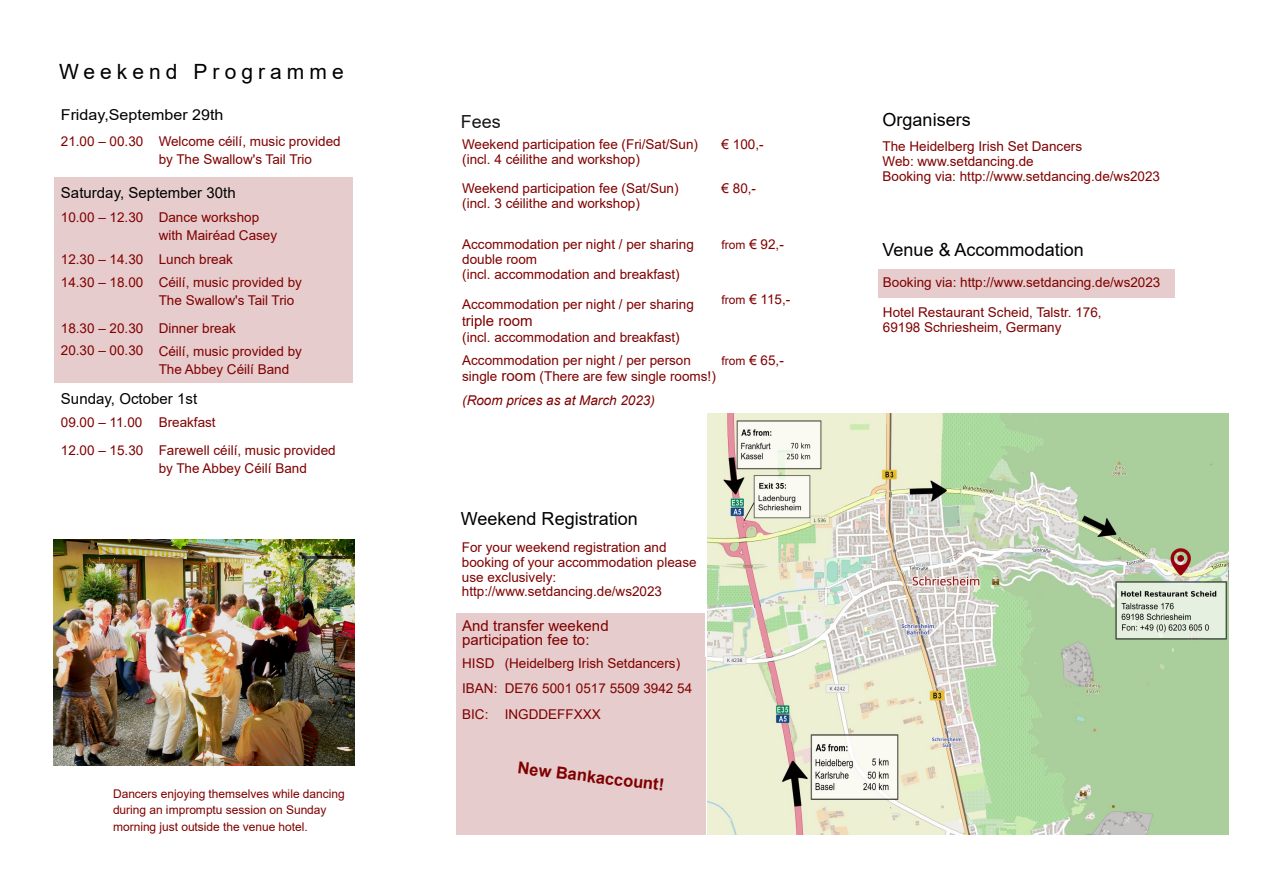
<style>
.page{position:relative;width:1263px;height:893px;background:#fff}
.page>*{position:absolute;margin:0;border:0;box-sizing:border-box;transform-origin:0 0}
.t1{font:21px "Arial";letter-spacing:.24em;color:#000}
.t2{font:18px "Arial";color:#000}
.t3{font:18px "Arial";color:#181715}
.t4{font:700 16.5px "Arial";color:#800000}
.t5{font:15px/14.9px "Arial";letter-spacing:.005em;color:#800000}
.t6{font:15px "Arial";letter-spacing:.005em;color:#000}
.t7{font:15px "Arial";letter-spacing:.005em;color:#000;scale:1.07 1}
.t8{font:13.5px/14.9px "Arial";color:#800000}
.t9{font:italic 13.5px "Arial";color:#800000}
.t10{font:12px/16.5px "Arial";letter-spacing:-.005em;color:#800000}
.s1{font-size:12px}
.s2{font-size:13.5px}
.s3{font-size:15px}
</style>
<div class="page">
<div style="left:456px;top:614px;width:249px;height:43px;background:#e6cccc"></div>
<div style="left:456px;top:657px;width:47px;height:25px;background:#e6cccc"></div>
<div style="left:503px;top:657px;width:202px;height:25px;background:#e6cccc"></div>
<div style="left:456px;top:682px;width:47px;height:26px;background:#e6cccc"></div>
<div style="left:503px;top:682px;width:202px;height:26px;background:#e6cccc"></div>
<div style="left:456px;top:708px;width:47px;height:25px;background:#e6cccc"></div>
<div style="left:503px;top:708px;width:202px;height:25px;background:#e6cccc"></div>
<div style="left:456px;top:733px;width:47px;height:102px;background:#e6cccc"></div>
<div style="left:503px;top:733px;width:202px;height:102px;background:#e6cccc"></div>
<div style="left:54px;top:178px;width:299px;height:32px;background:#e6cccc"></div>
<div style="left:54px;top:210px;width:102px;height:42px;background:#e6cccc"></div>
<div style="left:156px;top:210px;width:197px;height:42px;background:#e6cccc"></div>
<div style="left:54px;top:252px;width:102px;height:23px;background:#e6cccc"></div>
<div style="left:156px;top:252px;width:197px;height:23px;background:#e6cccc"></div>
<div style="left:54px;top:275px;width:102px;height:46px;background:#e6cccc"></div>
<div style="left:156px;top:275px;width:197px;height:46px;background:#e6cccc"></div>
<div style="left:54px;top:321px;width:102px;height:22px;background:#e6cccc"></div>
<div style="left:156px;top:321px;width:197px;height:22px;background:#e6cccc"></div>
<div style="left:54px;top:343px;width:102px;height:40px;background:#e6cccc"></div>
<div style="left:156px;top:343px;width:197px;height:40px;background:#e6cccc"></div>
<img style="left:53px;top:540px;width:301px;height:226px">
<div style="left:878px;top:269px;width:297px;height:29px;background:#e6cccc"></div>
<img style="left:707px;top:414px;width:521px;height:421px">
<h1 class="t1" style="left:59px;top:60px;width:286px">Weekend Programme</h1>
<p class="t7" style="left:61px;top:106px;width:154px">Friday,September 29th</p>
<p class="t8" style="left:159px;top:132px;width:183px;line-height:18.1px;text-indent:-98px">21.00 – 00.30 Welcome céilí, music provided by The Swallow's Tail Trio</p>
<p class="t6" style="left:61px;top:185px;width:176px">Saturday, September 30th</p>
<p class="t8" style="left:159px;top:208px;width:120px;line-height:18.1px;text-indent:-98px">10.00 – 12.30 Dance workshop with Mairéad Casey</p>
<p class="t8" style="left:61px;top:248px;width:243px;line-height:22.8px">12.30 – 14.30 Lunch break<br>14.30 – 18.00 Céilí, music provided by</p>
<p class="t8" style="left:61px;top:287px;width:235px;line-height:27.8px;text-indent:98px">The Swallow's Tail Trio<br>18.30 – 20.30 Dinner break</p>
<p class="t8" style="left:159px;top:342px;width:145px;line-height:18.1px;text-indent:-98px">20.30 – 00.30 Céilí, music provided by<br>The Abbey Céilí Band</p>
<p class="t6" style="left:61px;top:390px;width:138px">Sunday, October 1st</p>
<p class="t8" style="left:61px;top:408px;width:276px;line-height:28px">09.00 – 11.00 Breakfast<br>12.00 – 15.30 Farewell céilí, music provided</p>
<p class="t8" style="left:159px;top:461px;width:150px">by The Abbey Céilí Band</p>
<p class="t10" style="left:113px;top:785px;width:233px">Dancers enjoying themselves while dancing during an impromptu session on Sunday morning just outside the venue hotel.</p>
<h2 class="t3" style="left:461px;top:111px;width:42px">Fees</h2>
<p class="t8" style="left:462px;top:137px;width:237px">Weekend participation fee (Fri/Sat/Sun) (incl. 4 céilithe and workshop)</p>
<p class="t8" style="left:722px;top:137px;width:43px">€ 100,-</p>
<p class="t8" style="left:462px;top:181px;width:218px">Weekend participation fee (Sat/Sun) (incl. 3 céilithe and workshop)</p>
<p class="t8" style="left:722px;top:181px;width:36px">€ 80,-</p>
<p class="t8" style="left:462px;top:237px;width:233px">Accommodation per night / per sharing double room<br>(incl. accommodation and breakfast)</p>
<p class="t8" style="left:722px;top:237px;width:64px"><span class="s1">from</span> € 92,-</p>
<p class="t8" style="left:462px;top:297px;width:233px">Accommodation per night / per sharing</p>
<p class="t5" style="left:462px;top:313px;width:72px"><span class="s2">t</span>riple room</p>
<p class="t8" style="left:462px;top:330px;width:219px">(incl. accommodation and breakfast)</p>
<p class="t8" style="left:722px;top:292px;width:70px"><span class="s1">from</span> € 115,-</p>
<p class="t8" style="left:462px;top:352px;width:255px;line-height:16.5px">Accommodation per night / per person single <span class="s3">room</span> (There are few single rooms!)</p>
<p class="t9" style="left:462px;top:393px;width:194px">(Room prices as at March 2023)</p>
<p class="t8" style="left:722px;top:353px;width:64px"><span class="s1">from</span> € 65,-</p>
<h2 class="t2" style="left:461px;top:509px;width:179px">Weekend Registration</h2>
<p class="t8" style="left:462px;top:540px;width:236px">For your weekend registration and booking of your accommodation please use exclusively: http://www.setdancing.de/ws2023</p>
<p class="t5" style="left:462px;top:618px;width:148px">And transfer weekend participation fee to:</p>
<p class="t8" style="left:462px;top:651px;width:232px;line-height:25.3px">HISD (Heidelberg Irish Setdancers)<br>IBAN: DE76 5001 0517 5509 3942 54<br>BIC: INGDDEFFXXX</p>
<p class="t4" style="left:519px;top:758px;width:149px;rotate:7deg">New Bankaccount!</p>
<h2 class="t2" style="left:882px;top:110px;width:90px">Organisers</h2>
<p class="t8" style="left:882px;top:139px;width:279px">The Heidelberg Irish Set Dancers<br>Web: www.setdancing.de<br>Booking via: http://www.setdancing.de/ws2023</p>
<h2 class="t2" style="left:882px;top:240px;width:203px">Venue &amp; Accommodation</h2>
<p class="t8" style="left:883px;top:275px;width:279px">Booking via: http://www.setdancing.de/ws2023</p>
<p class="t8" style="left:883px;top:305px;width:220px">Hotel Restaurant Scheid, Talstr. 176,<br>69198 Schriesheim, Germany</p>
</div>
